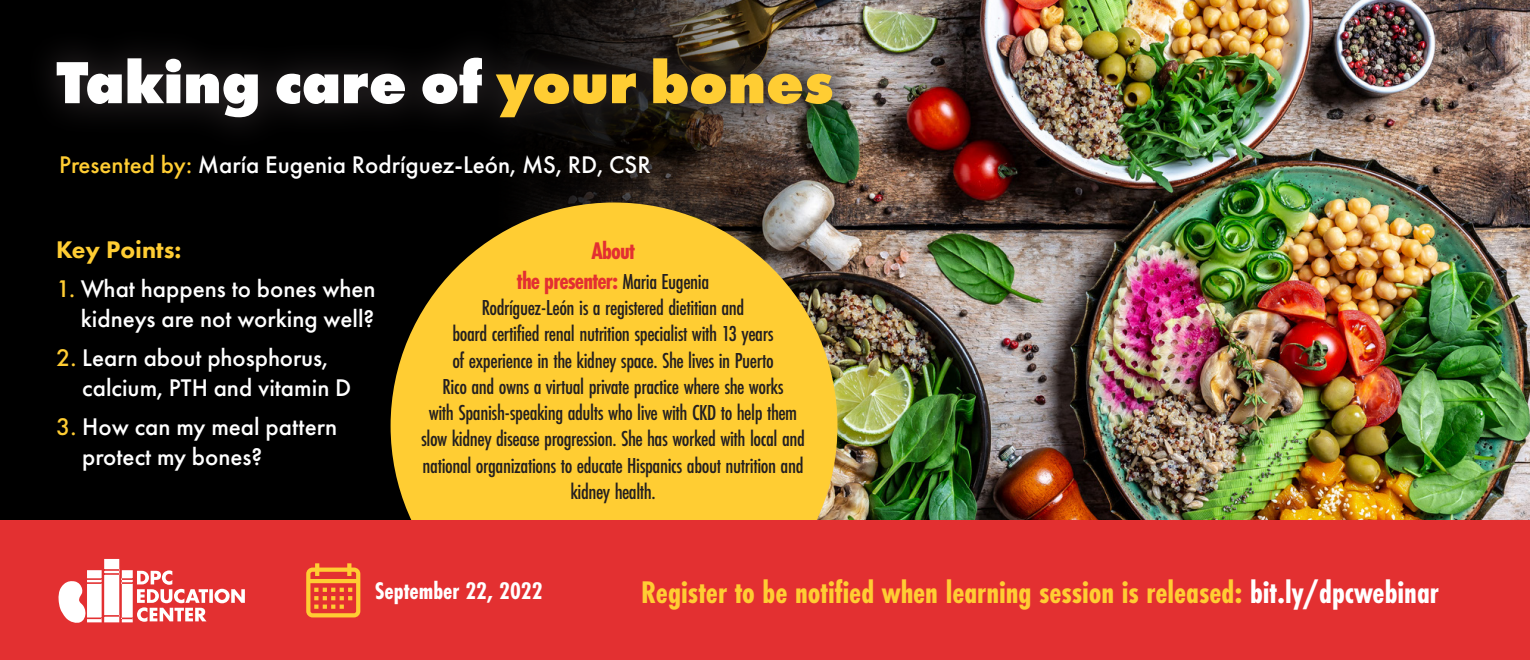
<style>
.page{position:relative;width:1530px;height:660px;background:#fff}
.page>*{position:absolute;margin:0;border:0;box-sizing:border-box;transform-origin:0 0}
.t1{font:800 61.5px "Futura PT";letter-spacing:-.005em;color:#fff}
.t2{font:700 32.5px "Futura PT Cond";color:#ffcd33}
.t3{font:500 25px/30px "Futura PT";color:#fff}
.t4{font:700 25px/30px "Futura PT Cond";letter-spacing:-.035em;color:#e33031;text-align:center}
.t5{font:700 25px "Futura PT Cond";color:#fff}
.t6{font:800 25px "Futura PT";color:#ffcd33}
.t7{font:500 22.5px/26.2px "Futura PT Cond";letter-spacing:-.02em;color:#231f20;text-align:center}
.s1{color:#ffcd33}
.s2{font-weight:500;font-size:22.5px;color:#231f20}
.s3{color:#fff}
</style>
<div class="page">
<img style="left:1177px;top:0;width:353px;height:521px">
<img style="left:0;top:0;width:1177px;height:521px">
<svg style="left:22px;top:23px;width:844px;height:130px;background:#1d1b18"></svg>
<div style="left:391px;top:202px;width:447px;height:447px;background:#ffcd33;border-radius:50%"></div>
<div style="left:0;top:521px;width:1530px;height:139px;background:#e33031"></div>
<svg style="left:306px;top:563px;width:54px;height:54px"></svg>
<svg style="left:58px;top:559px;width:187px;height:64px"></svg>
<p class="t1" style="left:56px;top:43px;width:779px">Taking care of <span class="s1">your bones</span></p>
<p class="t3" style="left:59px;top:149px;width:593px"><span class="s1">Presented by:</span> María Eugenia Rodríguez-León, MS, RD, CSR</p>
<p class="t6" style="left:56px;top:234px;width:127px">Key Points:</p>
<p class="t3" style="left:56px;top:274px;width:321px;text-align:right"><span class="s1">1.</span> What happens to bones when kidneys are not working well?</p>
<p class="t3" style="left:82px;top:343px;width:271px;text-indent:-26px"><span class="s1">2.</span> Learn about phosphorus, calcium, PTH and vitamin D</p>
<p class="t3" style="left:82px;top:412px;width:256px;text-indent:-26px"><span class="s1">3.</span> How can my meal pattern protect my bones?</p>
<p class="t4" style="left:517px;top:236px;width:194px">About<br>the presenter: <span class="s2">Maria Eugenia</span></p>
<p class="t7" style="left:421px;top:294px;width:385px">Rodríguez-León is a registered dietitian and<br>board certified renal nutrition specialist with 13 years<br>of experience in the kidney space. She lives in Puerto<br>Rico and owns a virtual private practice where she works<br>with Spanish-speaking adults who live with CKD to help them slow kidney disease progression. She has worked with local and national organizations to educate Hispanics about nutrition and kidney health.</p>
<p class="t5" style="left:375px;top:576px;width:169px">September 22, 2022</p>
<p class="t2" style="left:641px;top:573px;width:799px">Register to be notified when learning session is released: <span class="s3">bit.ly/dpcwebinar</span></p>
</div>
